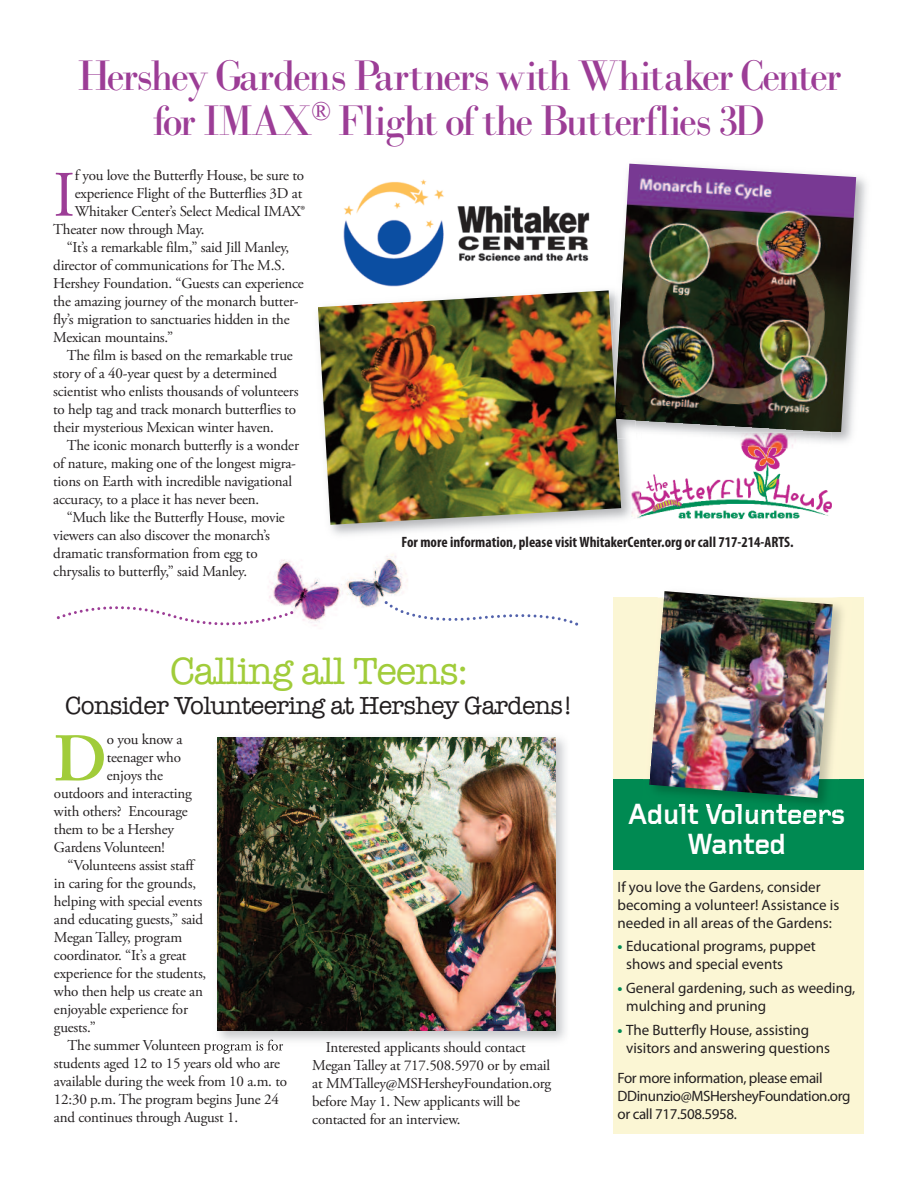
<style>
.page{position:relative;width:918px;height:1188px;background:#fff}
.page>*{position:absolute;margin:0;border:0;box-sizing:border-box;transform-origin:0 0}
.t1{font:64.65px "Adobe Garamond Pro";color:#9c3d96}
.t2{font:600 63.6px "Adobe Caslon";color:#a1cc3a}
.t3{font:45px/45px "Bodidota";letter-spacing:-.065em;color:#9c3d96;text-align:center;scale:.95 1}
.t4{font:39px "American Typewriter";letter-spacing:-.025em;color:#a1cc3a}
.t5{font:700 30.3px/30px "Foundry Gridnik";letter-spacing:-.025em;color:#fff;text-align:center;scale:.95 1}
.t6{font:25.5px "American Typewriter";letter-spacing:-.025em;color:#231f20}
.t7{font:15px/18px "Adobe Garamond Pro";letter-spacing:-.015em;color:#231f20}
.t8{font:15px/18px "Myriad Pro";color:#231f20}
.t9{font:15px/18px "Myriad Pro";letter-spacing:-.025em;color:#231f20}
.t10{font:700 condensed 15px "Myriad Pro";color:#231f20}
.s1{font-weight:700;color:#008a52}
</style>
<div class="page">
<div style="left:613px;top:598px;width:251px;height:536px;background:#fbf6d4"></div>
<div style="left:613px;top:779px;width:251px;height:90px;background:#008a52"></div>
<img style="left:344px;top:180px;width:246px;height:104px">
<img style="left:629px;top:163px;width:238px;height:279px">
<img style="left:622px;top:164px;width:234px;height:268px">
<img style="left:330px;top:284px;width:312px;height:251px">
<svg style="left:569px;top:285px;width:21px;height:1px"></svg>
<img style="left:607px;top:284px;width:29px;height:155px">
<img style="left:614px;top:283px;width:22px;height:137px">
<img style="left:318px;top:290px;width:303px;height:235px">
<img style="left:641px;top:451px;width:191px;height:68px">
<img style="left:637px;top:433px;width:195px;height:18px">
<img style="left:632px;top:439px;width:9px;height:80px">
<svg style="left:632px;top:433px;width:5px;height:7px"></svg>
<img style="left:212px;top:737px;width:354px;height:313px">
<img style="left:218px;top:738px;width:337px;height:293px">
<img style="left:268px;top:559px;width:70px;height:67px">
<img style="left:338px;top:554px;width:70px;height:53px">
<img style="left:341px;top:584px;width:12px;height:15px">
<svg style="left:56px;top:597px;width:237px;height:29px"></svg>
<svg style="left:382px;top:598px;width:196px;height:28px"></svg>
<img style="left:643px;top:779px;width:196px;height:39px">
<img style="left:657px;top:804px;width:144px;height:14px">
<img style="left:650px;top:591px;width:183px;height:207px">
<h3 class="t3" style="left:76px;top:58px;width:807px">Hershey Gardens Partners with Whitaker Center for IMAX<sup>®</sup> Flight of the Butterflies 3D</h3>
<h1 class="t1" style="left:53px;top:169px;width:23px">I</h1>
<p class="t7" style="left:75px;top:167px;width:231px">f you love the Butterfly House, be sure to</p>
<p class="t7" style="left:75px;top:185px;width:229px">experience Flight of the Butterflies 3D at</p>
<p class="t7" style="left:75px;top:203px;width:232px">Whitaker Center’s Select Medical IMAX®</p>
<p class="t7" style="left:53px;top:221px;width:153px">Theater now through May.</p>
<p class="t7" style="left:67px;top:239px;width:224px">“It’s a remarkable film,” said Jill Manley,</p>
<p class="t7" style="left:53px;top:257px;width:233px">director of communications for The M.S.</p>
<p class="t7" style="left:53px;top:275px;width:252px">Hershey Foundation. “Guests can experience</p>
<p class="t7" style="left:53px;top:293px;width:247px">the amazing journey of the monarch butter-</p>
<p class="t7" style="left:53px;top:311px;width:238px">fly’s migration to sanctuaries hidden in the</p>
<p class="t7" style="left:53px;top:329px;width:122px">Mexican mountains.”</p>
<p class="t7" style="left:67px;top:347px;width:228px">The film is based on the remarkable true</p>
<p class="t7" style="left:53px;top:365px;width:225px">story of a 40-year quest by a determined</p>
<p class="t7" style="left:53px;top:383px;width:247px">scientist who enlists thousands of volunteers</p>
<p class="t7" style="left:53px;top:401px;width:244px">to help tag and track monarch butterflies to</p>
<p class="t7" style="left:53px;top:419px;width:222px">their mysterious Mexican winter haven.</p>
<p class="t7" style="left:67px;top:437px;width:234px">The iconic monarch butterfly is a wonder</p>
<p class="t7" style="left:53px;top:455px;width:244px">of nature, making one of the longest migra-</p>
<p class="t7" style="left:53px;top:473px;width:240px">tions on Earth with incredible navigational</p>
<p class="t7" style="left:53px;top:491px;width:208px">accuracy, to a place it has never been.</p>
<p class="t7" style="left:67px;top:509px;width:220px">“Much like the Butterfly House, movie</p>
<p class="t7" style="left:53px;top:527px;width:218px">viewers can also discover the monarch’s</p>
<p class="t7" style="left:53px;top:545px;width:206px">dramatic transformation from egg to</p>
<p class="t7" style="left:53px;top:563px;width:195px">chrysalis to butterfly,” said Manley.</p>
<p class="t10" style="left:402px;top:537px;width:394px">For more information, please visitWhitakerCenter.org or call 717-214-ARTS.</p>
<h3 class="t4" style="left:170px;top:641px;width:300px">Calling all Teens:</h3>
<h3 class="t6" style="left:65px;top:686px;width:509px">Consider Volunteering at Hershey Gardens!</h3>
<h2 class="t2" style="left:54px;top:735px;width:55px">D</h2>
<p class="t7" style="left:107px;top:732px;width:77px">o you know a</p>
<p class="t7" style="left:107px;top:750px;width:76px">teenager who</p>
<p class="t7" style="left:107px;top:768px;width:58px">enjoys the</p>
<p class="t7" style="left:54px;top:786px;width:139px">outdoors and interacting</p>
<p class="t7" style="left:54px;top:804px;width:135px">with others? Encourage</p>
<p class="t7" style="left:54px;top:822px;width:122px">them to be a Hershey</p>
<p class="t7" style="left:54px;top:840px;width:112px">Gardens Volunteen!</p>
<p class="t7" style="left:67px;top:858px;width:128px">“Volunteens assist staff</p>
<p class="t7" style="left:54px;top:876px;width:144px">in caring for the grounds,</p>
<p class="t7" style="left:54px;top:894px;width:150px">helping with special events</p>
<p class="t7" style="left:54px;top:912px;width:151px">and educating guests,” said</p>
<p class="t7" style="left:54px;top:930px;width:130px">Megan Talley, program</p>
<p class="t7" style="left:54px;top:948px;width:134px">coordinator. “It’s a great</p>
<p class="t7" style="left:54px;top:966px;width:154px">experience for the students,</p>
<p class="t7" style="left:54px;top:984px;width:150px">who then help us create an</p>
<p class="t7" style="left:54px;top:1002px;width:135px">enjoyable experience for</p>
<p class="t7" style="left:54px;top:1020px;width:43px">guests.”</p>
<p class="t7" style="left:67px;top:1038px;width:217px">The summer Volunteen program is for</p>
<p class="t7" style="left:54px;top:1056px;width:228px">students aged 12 to 15 years old who are</p>
<p class="t7" style="left:54px;top:1074px;width:235px">available during the week from 10 a.m. to</p>
<p class="t7" style="left:54px;top:1092px;width:226px">12:30 p.m. The program begins June 24</p>
<p class="t7" style="left:54px;top:1110px;width:186px">and continues through August 1.</p>
<p class="t7" style="left:312px;top:1040px;width:241px;text-indent:14px">Interested applicants should contact Megan Talley at 717.508.5970 or by email at MMTalley@MSHersheyFoundation.org before May 1. New applicants will be contacted for an interview.</p>
<h3 class="t5" style="left:628px;top:803px;width:231px">Adult Volunteers<br>Wanted</h3>
<p class="t8" style="left:618px;top:879px;width:223px">If you love the Gardens, consider becoming a volunteer! Assistance is needed in all areas of the Gardens:</p>
<p class="t8" style="left:626px;top:938px;width:191px;text-indent:-9px"><span class="s1">•</span> Educational programs, puppet shows and special events</p>
<p class="t8" style="left:626px;top:980px;width:231px;text-indent:-9px"><span class="s1">•</span> General gardening, such as weeding, mulching and pruning</p>
<p class="t8" style="left:626px;top:1022px;width:205px;text-indent:-9px"><span class="s1">•</span> The Butterfly House, assisting visitors and answering questions</p>
<p class="t9" style="left:618px;top:1070px;width:234px">For more information, please email<br>DDinunzio@MSHersheyFoundation.org or call 717.508.5958.</p>
</div>
